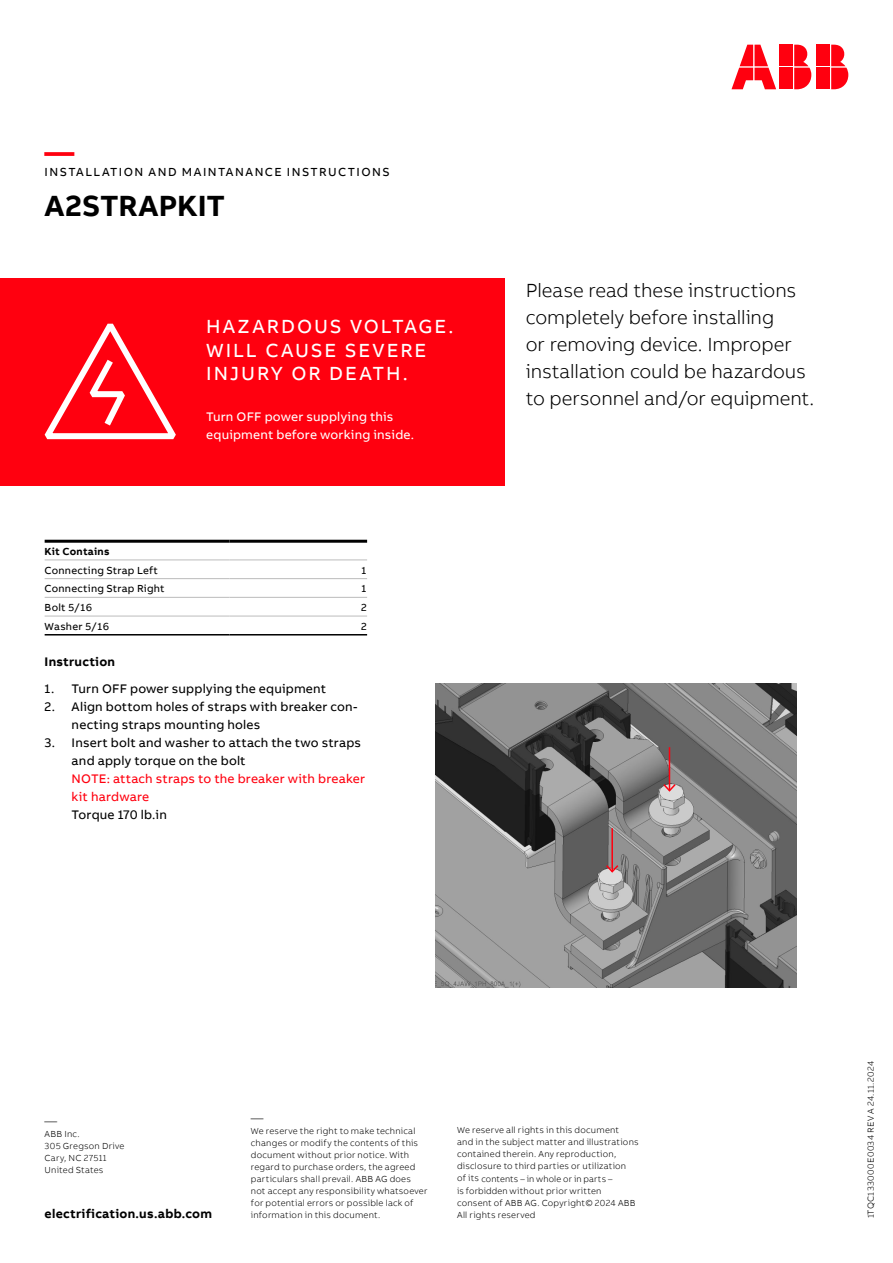
<style>
.page{position:relative;width:893px;height:1263px;background:#fff}
.page>*{position:absolute;margin:0;border:0;box-sizing:border-box;transform-origin:0 0}
.t1{font:700 30px "AB Bvoice";letter-spacing:.005em;color:#000}
.t2{font:700 30px "AB Bvoice";color:#ff000f}
.t3{font:300 19.5px/27px "AB Bvoice";letter-spacing:-.005em;color:#000}
.t4{font:19.5px/23.4px "AB Bvoice";letter-spacing:.1em;color:#fff}
.t5{font:12.75px/18px "AB Bvoice";letter-spacing:.015em;color:#000}
.t6{font:12.75px/18px "AB Bvoice";letter-spacing:.015em;color:#fff}
.t7{font:12.75px/18px "AB Bvoice";letter-spacing:.015em;color:#ff000f}
.t8{font:700 12.75px "AB Bvoice";letter-spacing:.02em;color:#000}
.t9{font:300 12.75px "AB Bvoice";color:#000}
.t10{font:12px "AB Bvoice";letter-spacing:.12em;color:#000}
.t11{font:10.5px "AB Bvoice";letter-spacing:.02em;color:#000}
.t12{font:700 10.5px "AB Bvoice";letter-spacing:.02em;color:#000}
.t13{font:300 9px/12px "AB Bvoice";letter-spacing:.025em;color:#000}
</style>
<div class="page">
<div style="left:0;top:279px;width:505px;height:207px;background:#ff000f"></div>
<div style="left:817px;top:45px;width:13px;height:21px;background:#ff000f"></div>
<div style="left:817px;top:68px;width:13px;height:21px;background:#ff000f"></div>
<svg style="left:831px;top:45px;width:17px;height:44px"></svg>
<svg style="left:731px;top:45px;width:45px;height:44px"></svg>
<div style="left:780px;top:45px;width:13px;height:21px;background:#ff000f"></div>
<div style="left:780px;top:68px;width:13px;height:21px;background:#ff000f"></div>
<svg style="left:794px;top:45px;width:17px;height:44px"></svg>
<hr style="left:45px;top:540px;width:185px;height:3px;background:#000">
<hr style="left:230px;top:540px;width:137px;height:3px;background:#000">
<hr style="left:45px;top:559px;width:185px;height:1px;background:#bcbcbc">
<hr style="left:230px;top:559px;width:137px;height:1px;background:#bcbcbc">
<hr style="left:45px;top:578px;width:185px;height:1px;background:#bcbcbc">
<hr style="left:230px;top:578px;width:137px;height:1px;background:#bcbcbc">
<hr style="left:45px;top:597px;width:185px;height:1px;background:#bcbcbc">
<hr style="left:230px;top:597px;width:137px;height:1px;background:#bcbcbc">
<hr style="left:45px;top:616px;width:185px;height:1px;background:#bcbcbc">
<hr style="left:230px;top:616px;width:137px;height:1px;background:#bcbcbc">
<hr style="left:45px;top:634px;width:185px;height:1px;background:#000">
<hr style="left:230px;top:634px;width:137px;height:1px;background:#000">
<svg style="left:44px;top:323px;width:132px;height:117px"></svg>
<img style="left:436px;top:684px;width:361px;height:303px">
<hr style="left:611px;top:828px;width:2px;height:44px;background:#ff000f">
<svg style="left:604px;top:863px;width:16px;height:11px"></svg>
<hr style="left:669px;top:747px;width:1px;height:44px;background:#ff000f">
<svg style="left:662px;top:782px;width:15px;height:11px"></svg>
<h1 class="t2" style="left:45px;top:132px;width:31px">—</h1>
<h3 class="t10" style="left:45px;top:165px;width:346px">INSTALLATION AND MAINTANANCE INSTRUCTIONS</h3>
<h1 class="t1" style="left:45px;top:186px;width:182px">A2STRAPKIT</h1>
<h2 class="t4" style="left:206px;top:315px;width:249px">HAZARDOUS VOLTAGE.<br>WILL CAUSE SEVERE<br>INJURY OR DEATH.</h2>
<h3 class="t6" style="left:206px;top:408px;width:209px">Turn OFF power supplying this equipment before working inside.</h3>
<p class="t12" style="left:45px;top:545px;width:66px">Kit Contains</p>
<p class="t11" style="left:45px;top:564px;width:115px">Connecting Strap Left</p>
<p class="t11" style="left:361px;top:564px;width:8px">1</p>
<p class="t11" style="left:45px;top:582px;width:121px">Connecting Strap Right</p>
<p class="t11" style="left:361px;top:582px;width:8px">1</p>
<p class="t11" style="left:45px;top:601px;width:49px">Bolt 5/16</p>
<p class="t11" style="left:361px;top:601px;width:8px">2</p>
<p class="t11" style="left:45px;top:620px;width:66px">Washer 5/16</p>
<p class="t11" style="left:361px;top:620px;width:8px">2</p>
<h3 class="t8" style="left:45px;top:653px;width:72px">Instruction</h3>
<h3 class="t5" style="left:45px;top:679px;width:283px">1. Turn OFF power supplying the equipment</h3>
<h3 class="t5" style="left:72px;top:697px;width:287px;text-indent:-27px">2. Align bottom holes of straps with breaker con&shy;necting straps mounting holes</h3>
<h3 class="t5" style="left:72px;top:733px;width:291px;text-indent:-27px">3. Insert bolt and washer to attach the two straps and apply torque on the bolt</h3>
<h3 class="t7" style="left:72px;top:769px;width:295px">NOTE: attach straps to the breaker with breaker kit hardware</h3>
<h3 class="t5" style="left:72px;top:805px;width:97px">Torque 170 lb.in</h3>
<h2 class="t3" style="left:526px;top:277px;width:290px">Please read these instructions completely before installing<br>or removing device. Improper installation could be hazardous to personnel and/or equipment.</h2>
<h3 class="t9" style="left:251px;top:1110px;width:14px">—</h3>
<p class="t13" style="left:251px;top:1124px;width:178px">We reserve the right to make technical changes or modify the contents of this document without prior notice. With regard to purchase orders, the agreed particulars shall prevail. ABB AG does not accept any responsibility whatsoever for potential errors or possible lack of information in this document.</p>
<p class="t13" style="left:457px;top:1124px;width:183px">We reserve all rights in this document<br>and in the subject matter and illustrations contained therein. Any reproduction, disclosure to third parties or utilization<br>of its contents – in whole or in parts –<br>is forbidden without prior written<br>consent of ABB AG. Copyright© 2024 ABB</p>
<h3 class="t9" style="left:45px;top:1113px;width:14px">—</h3>
<p class="t13" style="left:45px;top:1128px;width:81px">ABB Inc.<br>305 Gregson Drive<br>Cary, NC 27511<br>United States</p>
<h3 class="t8" style="left:45px;top:1206px;width:169px">electrification.us.abb.com</h3>
<p class="t13" style="left:457px;top:1208px;width:80px">All rights reserved</p>
<p class="t13" style="left:865px;top:1218px;width:159px;rotate:-90deg">1TQC133000E0034 REV A 24.11.2024</p>
</div>
